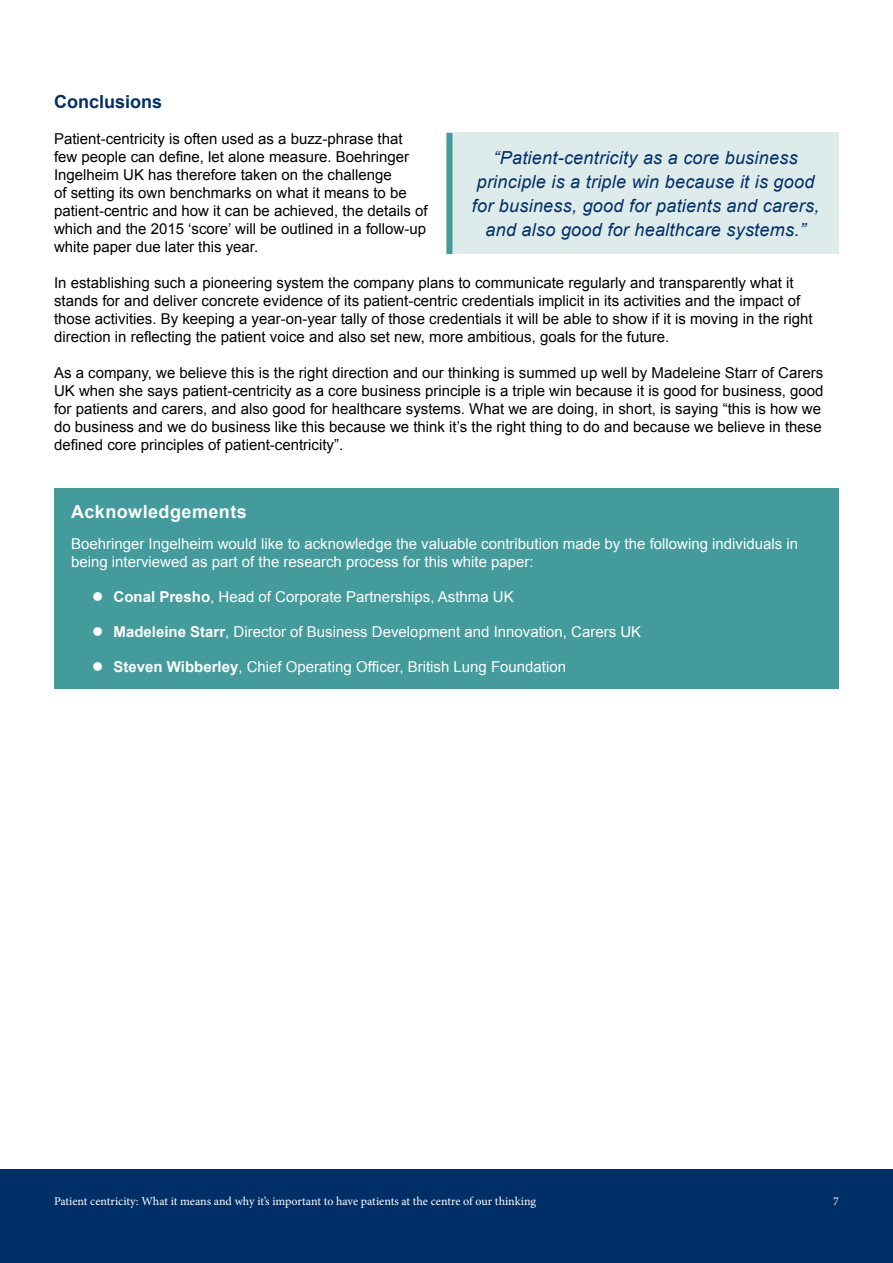
<style>
.page{position:relative;width:893px;height:1263px;background:#fff}
.page>*{position:absolute;margin:0;border:0;box-sizing:border-box;transform-origin:0 0}
.t1{font:italic 18px/24px "Arial";letter-spacing:.015em;color:#002f68;text-align:center}
.t2{font:700 18px "Arial";letter-spacing:.025em;color:#fff}
.t3{font:700 18px "Arial";color:#002f68}
.t4{font:15px/18px "Arial";color:#000}
.t5{font:15px/18px "Arial";color:#fff}
.t6{font:12px "Minion Pro";letter-spacing:-.005em;color:#fff}
.s1{font-weight:700}
</style>
<div class="page">
<div style="left:0;top:1169px;width:893px;height:94px;background:#002f68"></div>
<div style="left:54px;top:488px;width:785px;height:201px;background:#439b9b"></div>
<div style="left:446px;top:133px;width:393px;height:121px;background:#ddebeb"></div>
<div style="left:446px;top:133px;width:6px;height:121px;background:#439b9b"></div>
<p class="t3" style="left:54px;top:90px;width:110px">Conclusions</p>
<p class="t4" style="left:54px;top:130px;width:375px">Patient-centricity is often used as a buzz-phrase that few people can define, let alone measure. Boehringer Ingelheim UK has therefore taken on the challenge<br>of setting its own benchmarks on what it means to be patient-centric and how it can be achieved, the details of which and the 2015 ‘score’ will be outlined in a follow-up white paper due later this year.</p>
<p class="t4" style="left:54px;top:274px;width:760px">In establishing such a pioneering system the company plans to communicate regularly and transparently what it stands for and deliver concrete evidence of its patient-centric credentials implicit in its activities and the impact of those activities. By keeping a year-on-year tally of those credentials it will be able to show if it is moving in the right direction in reflecting the patient voice and also set new, more ambitious, goals for the future.</p>
<p class="t4" style="left:54px;top:364px;width:771px">As a company, we believe this is the right direction and our thinking is summed up well by Madeleine Starr of Carers UK when she says patient-centricity as a core business principle is a triple win because it is good for business, good for patients and carers, and also good for healthcare systems. What we are doing, in short, is saying “this is how we do business and we do business like this because we think it’s the right thing to do and because we believe in these defined core principles of patient-centricity”.</p>
<p class="t1" style="left:472px;top:146px;width:349px">“Patient-centricity as a core business principle is a triple win because it is good for business, good for patients and carers, and also good for healthcare systems.”</p>
<p class="t2" style="left:71px;top:500px;width:177px">Acknowledgements</p>
<p class="t5" style="left:71px;top:535px;width:728px">Boehringer Ingelheim would like to acknowledge the valuable contribution made by the following individuals in being interviewed as part of the research process for this white paper:</p>
<p class="t5" style="left:92px;top:588px;width:423px">● <span class="s1">Conal Presho</span>, Head of Corporate Partnerships, Asthma UK</p>
<p class="t5" style="left:92px;top:623px;width:550px">● <span class="s1">Madeleine Starr</span>, Director of Business Development and Innovation, Carers UK</p>
<p class="t5" style="left:92px;top:658px;width:475px">● <span class="s1">Steven Wibberley</span>, Chief Operating Officer, British Lung Foundation</p>
<p class="t6" style="left:54px;top:1193px;width:484px">Patient centricity: What it means and why it’s important to have patients at the centre of our thinking</p>
<p class="t6" style="left:833px;top:1193px;width:7px">7</p>
</div>
